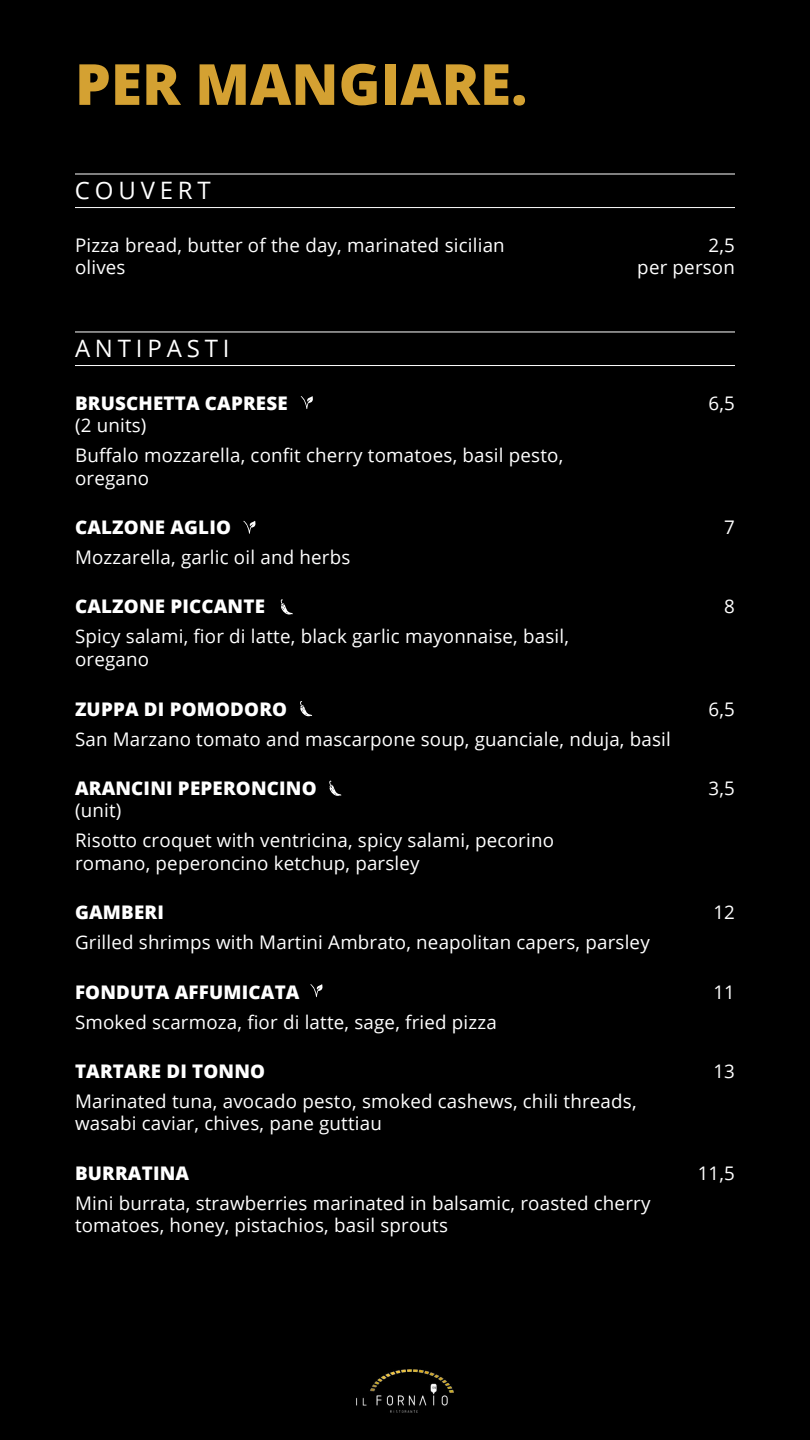
<style>
.page{position:relative;width:810px;height:1440px;background:#000}
.page>*{position:absolute;margin:0;border:0;box-sizing:border-box;transform-origin:0 0}
.t1{font:800 56.78px "Open Sans";color:#d4a132}
.t2{font:24px "Open Sans";letter-spacing:.2em;color:#fff}
.t3{font:18.75px/22.5px "Open Sans";letter-spacing:.01em;color:#fff}
.t4{font:800 18.75px "Open Sans";letter-spacing:.01em;color:#fff}
</style>
<div class="page">
<img style="left:357px;top:1370px;width:96px;height:43px">
<hr style="left:75px;top:174px;width:660px;height:1px;background:#fff">
<hr style="left:75px;top:207px;width:660px;height:1px;background:#fff">
<hr style="left:75px;top:332px;width:660px;height:1px;background:#fff">
<hr style="left:75px;top:365px;width:660px;height:1px;background:#fff">
<svg style="left:329px;top:780px;width:13px;height:16px"></svg>
<svg style="left:310px;top:984px;width:13px;height:13px"></svg>
<svg style="left:301px;top:396px;width:12px;height:13px"></svg>
<svg style="left:280px;top:599px;width:13px;height:16px"></svg>
<svg style="left:243px;top:521px;width:13px;height:13px"></svg>
<svg style="left:300px;top:701px;width:12px;height:16px"></svg>
<h1 class="t1" style="left:75px;top:41px;width:454px">PER MANGIARE.</h1>
<p class="t2" style="left:75px;top:174px;width:137px">COUVERT</p>
<p class="t3" style="left:75px;top:233px;width:431px">Pizza bread, butter of the day, marinated sicilian olives</p>
<p class="t3" style="left:637px;top:233px;width:99px;text-align:right">2,5<br>per person</p>
<p class="t2" style="left:75px;top:332px;width:156px">ANTIPASTI</p>
<p class="t4" style="left:75px;top:389px;width:214px">BRUSCHETTA CAPRESE</p>
<p class="t3" style="left:75px;top:410px;width:490px;line-height:30px">(2 units)<br>Buffalo mozzarella, confit cherry tomatoes, basil pesto,</p>
<p class="t3" style="left:75px;top:466px;width:76px">oregano</p>
<p class="t4" style="left:75px;top:513px;width:158px">CALZONE AGLIO</p>
<p class="t3" style="left:75px;top:546px;width:277px">Mozzarella, garlic oil and herbs</p>
<p class="t4" style="left:75px;top:592px;width:192px">CALZONE PICCANTE</p>
<p class="t3" style="left:75px;top:625px;width:495px">Spicy salami, fior di latte, black garlic mayonnaise, basil, oregano</p>
<p class="t4" style="left:75px;top:694px;width:214px">ZUPPA DI POMODORO</p>
<p class="t3" style="left:75px;top:727px;width:597px">San Marzano tomato and mascarpone soup, guanciale, nduja, basil</p>
<p class="t4" style="left:75px;top:774px;width:243px">ARANCINI PEPERONCINO</p>
<p class="t3" style="left:75px;top:795px;width:481px;line-height:30px">(unit)<br>Risotto croquet with ventricina, spicy salami, pecorino</p>
<p class="t3" style="left:75px;top:851px;width:346px">romano, peperoncino ketchup, parsley</p>
<p class="t4" style="left:75px;top:898px;width:90px">GAMBERI</p>
<p class="t3" style="left:75px;top:931px;width:576px">Grilled shrimps with Martini Ambrato, neapolitan capers, parsley</p>
<p class="t4" style="left:75px;top:977px;width:226px">FONDUTA AFFUMICATA</p>
<p class="t3" style="left:75px;top:1010px;width:423px">Smoked scarmoza, fior di latte, sage, fried pizza</p>
<p class="t4" style="left:75px;top:1057px;width:192px">TARTARE DI TONNO</p>
<p class="t3" style="left:75px;top:1089px;width:563px">Marinated tuna, avocado pesto, smoked cashews, chili threads, wasabi caviar, chives, pane guttiau</p>
<p class="t4" style="left:75px;top:1159px;width:116px">BURRATINA</p>
<p class="t3" style="left:75px;top:1191px;width:577px">Mini burrata, strawberries marinated in balsamic, roasted cherry tomatoes, honey, pistachios, basil sprouts</p>
<p class="t3" style="left:709px;top:391px;width:28px">6,5</p>
<p class="t3" style="left:724px;top:516px;width:12px">7</p>
<p class="t3" style="left:724px;top:595px;width:12px">8</p>
<p class="t3" style="left:709px;top:697px;width:28px">6,5</p>
<p class="t3" style="left:709px;top:777px;width:28px">3,5</p>
<p class="t3" style="left:713px;top:901px;width:23px">12</p>
<p class="t3" style="left:713px;top:980px;width:23px">11</p>
<p class="t3" style="left:713px;top:1059px;width:23px">13</p>
<p class="t3" style="left:698px;top:1161px;width:39px">11,5</p>
</div>
